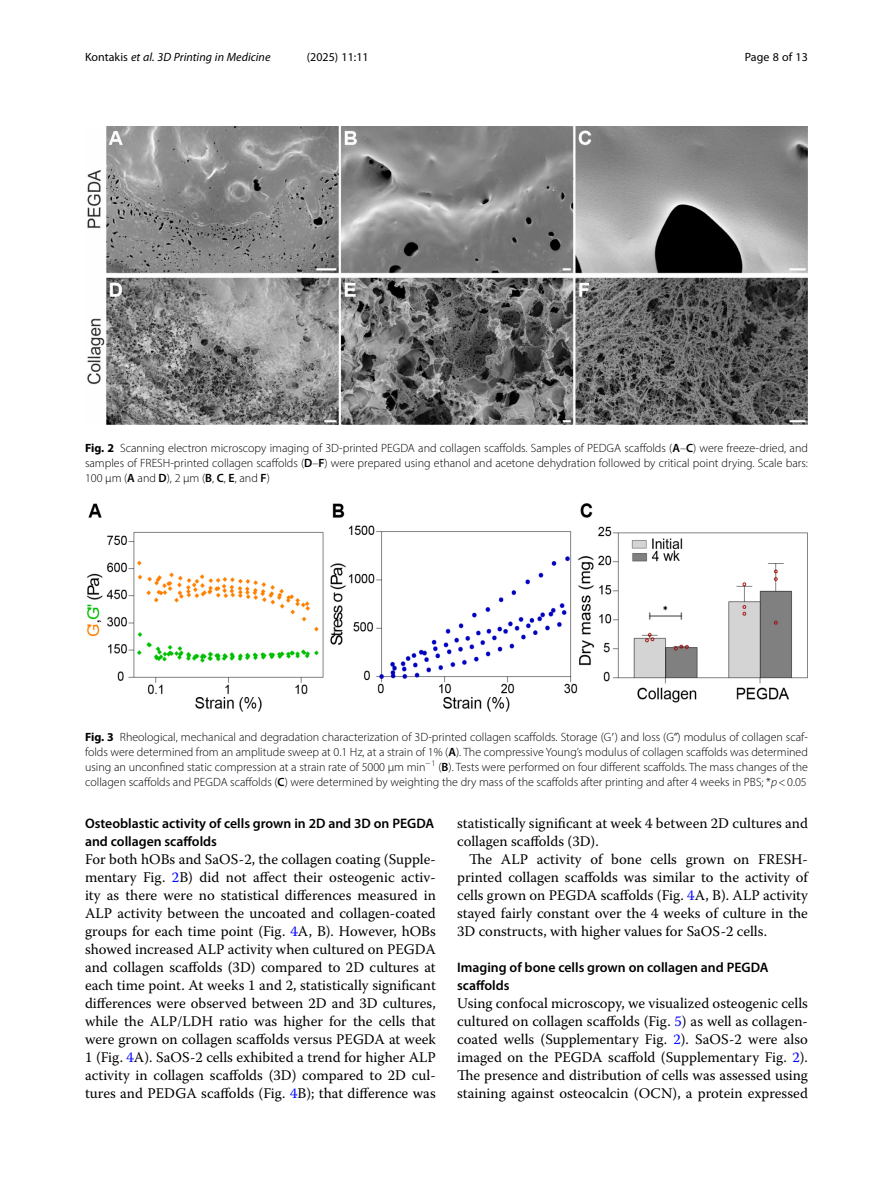
<style>
.page{position:relative;width:893px;height:1191px;background:#fff}
.page>*{position:absolute;margin:0;border:0;box-sizing:border-box;transform-origin:0 0}
.Body_Text{font:14.7px/18px "Warnock Pro";color:#000;text-align:justify}
.Body_Text_Indent{font:14.7px/18px "Warnock Pro";color:#000;text-align:justify}
.Head_2{font:600 13.8px/18px "Myriad Pro";color:#000}
.Figure_Caption{font:300 12px/15px "Myriad Pro";color:#000;text-align:justify}
.t1{font:italic 12px "Myriad Pro";color:#000}
.t2{font:12px "Myriad Pro";color:#000}
.s1{font-style:normal}
.s2{font-weight:700}
.s3{font-weight:600}
.s4{font-family:"STIX";font-weight:400}
.s5{font-style:italic}
.s6{color:#00f}
</style>
<div class="page">
<img style="left:87px;top:503px;width:721px;height:209px">
<img style="left:87px;top:126px;width:721px;height:298px">
<p class="t1" style="left:85px;top:50px;width:187px"><span class="s1">Kontakis</span> et al. 3D Printing in Medicine</p>
<p class="t2" style="left:307px;top:50px;width:63px">(2025) 11:11</p>
<p class="t2" style="left:745px;top:50px;width:65px">Page 8 of 13</p>
<p class="Figure_Caption" style="left:85px;top:440px;width:724px"><span class="s2">Fig. 2</span> Scanning electron microscopy imaging of 3D-printed PEGDA and collagen scaffolds. Samples of PEDGA scaffolds (<span class="s3">A</span>–<span class="s3">C</span>) were freeze-dried, and samples of FRESH-printed collagen scaffolds (<span class="s3">D</span>–<span class="s3">F</span>) were prepared using ethanol and acetone dehydration followed by critical point drying. Scale bars:<br>100 μm (<span class="s3">A</span> and <span class="s3">D</span>), 2 μm (<span class="s3">B</span>, <span class="s3">C</span>, <span class="s3">E</span>, and <span class="s3">F</span>)</p>
<p class="Figure_Caption" style="left:85px;top:729px;width:724px"><span class="s2">Fig. 3</span> Rheological, mechanical and degradation characterization of 3D-printed collagen scaffolds. Storage (G<span class="s4">′</span>) and loss (G<span class="s4">ʺ</span>) modulus of collagen scaf&shy;folds were determined from an amplitude sweep at 0.1 Hz, at a strain of 1% (<span class="s3">A</span>). The compressive Young’s modulus of collagen scaffolds was determined using an unconfined static compression at a strain rate of 5000 μm min<sup>−1</sup> (<span class="s3">B</span>). Tests were performed on four different scaffolds. The mass changes of the collagen scaffolds and PEGDA scaffolds (<span class="s3">C</span>) were determined by weighting the dry mass of the scaffolds after printing and after 4 weeks in PBS; *<span class="s5">p</span>&lt;0.05</p>
<p class="Head_2" style="left:85px;top:814px;width:351px">Osteoblastic activity of cells grown in 2D and 3D on PEGDA and collagen scaffolds</p>
<p class="Body_Text" style="left:85px;top:850px;width:352px">For both hOBs and SaOS-2, the collagen coating (Supple&shy;mentary Fig. <span class="s6">2</span>B) did not affect their osteogenic activ&shy;ity as there were no statistical differences measured in ALP activity between the uncoated and collagen-coated groups for each time point (Fig. <span class="s6">4</span>A, B). However, hOBs showed increased ALP activity when cultured on PEGDA and collagen scaffolds (3D) compared to 2D cultures at each time point. At weeks 1 and 2, statistically significant differences were observed between 2D and 3D cultures, while the ALP/LDH ratio was higher for the cells that were grown on collagen scaffolds versus PEGDA at week 1 (Fig. <span class="s6">4</span>A). SaOS-2 cells exhibited a trend for higher ALP activity in collagen scaffolds (3D) compared to 2D cul&shy;tures and PEDGA scaffolds (Fig. <span class="s6">4</span>B); that difference was</p>
<p class="Body_Text" style="left:457px;top:814px;width:352px">statistically significant at week 4 between 2D cultures and collagen scaffolds (3D).</p>
<p class="Body_Text_Indent" style="left:457px;top:850px;width:352px;text-indent:12px">The ALP activity of bone cells grown on FRESH&shy;printed collagen scaffolds was similar to the activity of cells grown on PEGDA scaffolds (Fig. <span class="s6">4</span>A, B). ALP activity stayed fairly constant over the 4 weeks of culture in the 3D constructs, with higher values for SaOS-2 cells.</p>
<p class="Head_2" style="left:457px;top:958px;width:313px">Imaging of bone cells grown on collagen and PEGDA scaffolds</p>
<p class="Body_Text" style="left:457px;top:994px;width:352px">Using confocal microscopy, we visualized osteogenic cells cultured on collagen scaffolds (Fig. <span class="s6">5</span>) as well as collagen&shy;coated wells (Supplementary Fig. <span class="s6">2</span>). SaOS-2 were also imaged on the PEGDA scaffold (Supplementary Fig. <span class="s6">2</span>).<br>The presence and distribution of cells was assessed using staining against osteocalcin (OCN), a protein expressed</p>
</div>
